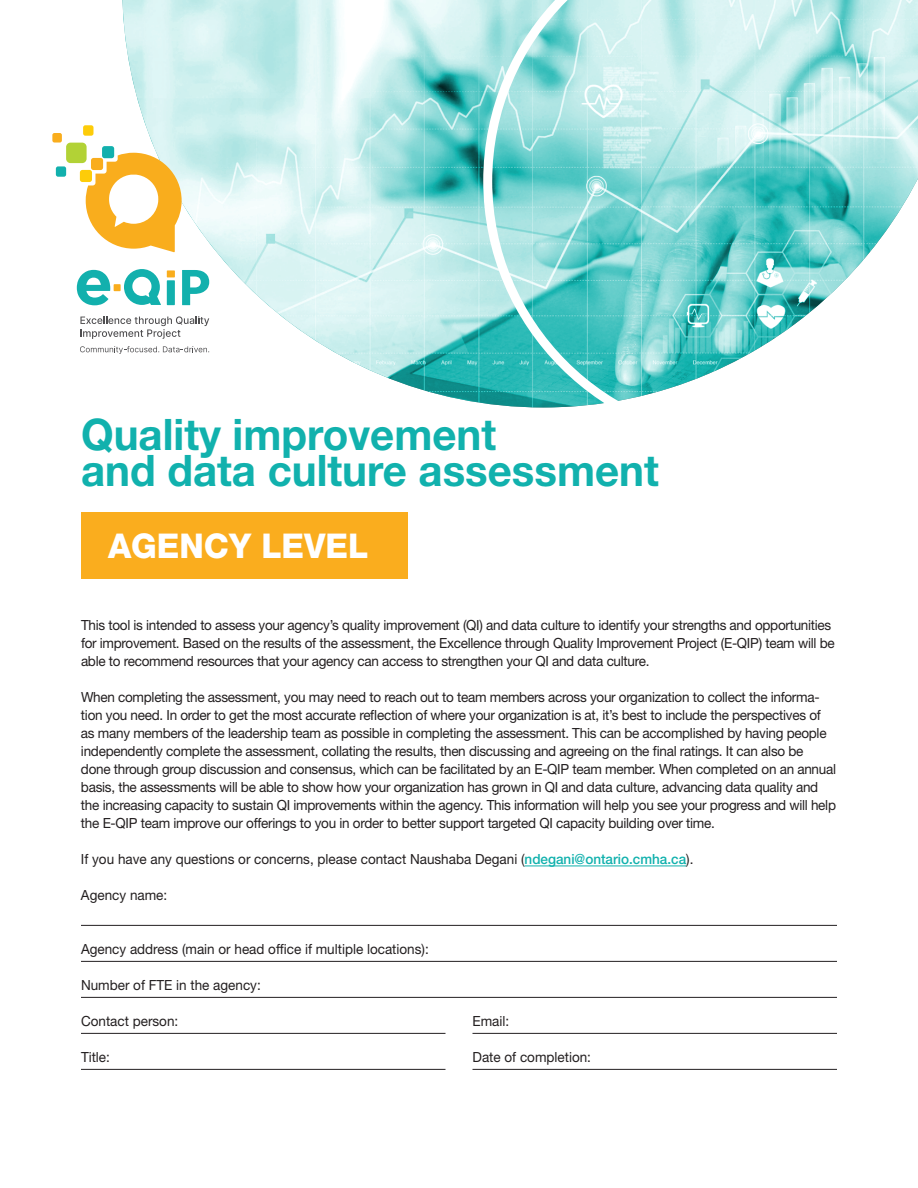
<style>
.page{position:relative;width:918px;height:1188px;background:#fff}
.page>*{position:absolute;margin:0;border:0;box-sizing:border-box;transform-origin:0 0}
.t1{font:700 43.5px "Helvetica Neue LT Std";color:#11b1ad}
.t2{font:800 34.2px "Helvetica Neue LT Std";color:#fff}
.t3{font:13.95px/18px "Helvetica Neue LT Std";letter-spacing:-.02em;color:#231f20}
.t4{font:13.95px "Helvetica Neue LT Std";color:#231f20}
.s1{font-weight:500;color:#11b1ad}
</style>
<div class="page">
<hr style="left:472px;top:1069px;width:365px;height:1px;background:#231f20">
<hr style="left:472px;top:1033px;width:365px;height:1px;background:#231f20">
<hr style="left:81px;top:1069px;width:365px;height:1px;background:#231f20">
<hr style="left:81px;top:1033px;width:365px;height:1px;background:#231f20">
<hr style="left:81px;top:997px;width:756px;height:1px;background:#231f20">
<hr style="left:81px;top:961px;width:756px;height:1px;background:#231f20">
<hr style="left:81px;top:925px;width:756px;height:1px;background:#231f20">
<svg style="left:122px;top:0;width:361px;height:404px"></svg>
<svg style="left:483px;top:0;width:435px;height:408px"></svg>
<div style="left:66px;top:143px;width:21px;height:20px;background:#b2d236;border-radius:4px"></div>
<div style="left:52px;top:133px;width:10px;height:10px;background:#f9ad1d;border-radius:2px"></div>
<div style="left:56px;top:166px;width:10px;height:11px;background:#12b0ad;border-radius:2px"></div>
<div style="left:83px;top:125px;width:10px;height:11px;background:#fdcc09;border-radius:2px"></div>
<div style="left:80px;top:170px;width:12px;height:12px;background:#fdcc09;border-radius:3px"></div>
<div style="left:102px;top:146px;width:12px;height:12px;background:#12b0ad;border-radius:3px"></div>
<svg style="left:86px;top:153px;width:96px;height:99px"></svg>
<svg style="left:80px;top:346px;width:129px;height:8px"></svg>
<div style="left:114px;top:284px;width:7px;height:7px;background:#f9ad1d"></div>
<svg style="left:124px;top:269px;width:37px;height:36px"></svg>
<div style="left:167px;top:270px;width:8px;height:7px;background:#f9ad1d"></div>
<svg style="left:182px;top:270px;width:27px;height:35px"></svg>
<div style="left:167px;top:280px;width:8px;height:25px;background:#12b0ad"></div>
<svg style="left:77px;top:270px;width:33px;height:35px"></svg>
<svg style="left:80px;top:316px;width:129px;height:23px"></svg>
<div style="left:81px;top:512px;width:326px;height:67px;background:#faad1e"></div>
<hr style="left:525px;top:866px;width:161px;height:1px;background:#11b1ad">
<p class="t1" style="left:81px;top:408px;width:417px">Quality improvement</p>
<h1 class="t1" style="left:81px;top:444px;width:579px">and data culture assessment</h1>
<p class="t2" style="left:108px;top:525px;width:262px">AGENCY LEVEL</p>
<p class="t3" style="left:81px;top:616px;width:755px">This tool is intended to assess your agency’s quality improvement (QI) and data culture to identify your strengths and opportunities for improvement. Based on the results of the assessment, the Excellence through Quality Improvement Project (E-QIP) team will be able to recommend resources that your agency can access to strengthen your QI and data culture.</p>
<p class="t3" style="left:81px;top:688px;width:757px">When completing the assessment, you may need to reach out to team members across your organization to collect the informa&shy;tion you need. In order to get the most accurate refection of where your organization is at, it’s best to include the perspectives of as many members of the leadership team as possible in completing the assessment. This can be accomplished by having people independently complete the assessment, collating the results, then discussing and agreeing on the fnal ratings. It can also be done through group discussion and consensus, which can be facilitated by an E-QIP team member. When completed on an annual basis, the assessments will be able to show how your organization has grown in QI and data culture, advancing data quality and the increasing capacity to sustain QI improvements within the agency. This information will help you see your progress and will help the E-QIP team improve our offerings to you in order to better support targeted QI capacity building over time.</p>
<p class="t4" style="left:81px;top:851px;width:614px">If you have any questions or concerns, please contact Naushaba Degani (<span class="s1">ndegani@ontario.cmha.ca</span>).</p>
<p class="t4" style="left:81px;top:887px;width:88px">Agency name:</p>
<p class="t4" style="left:81px;top:941px;width:349px">Agency address (main or head offce if multiple locations):</p>
<p class="t4" style="left:81px;top:977px;width:181px">Number of FTE in the agency:</p>
<p class="t4" style="left:81px;top:1013px;width:99px">Contact person:</p>
<p class="t3" style="left:472px;top:1012px;width:38px">Email:</p>
<p class="t3" style="left:81px;top:1048px;width:30px">Title:</p>
<p class="t4" style="left:472px;top:1049px;width:120px">Date of completion:</p>
</div>
